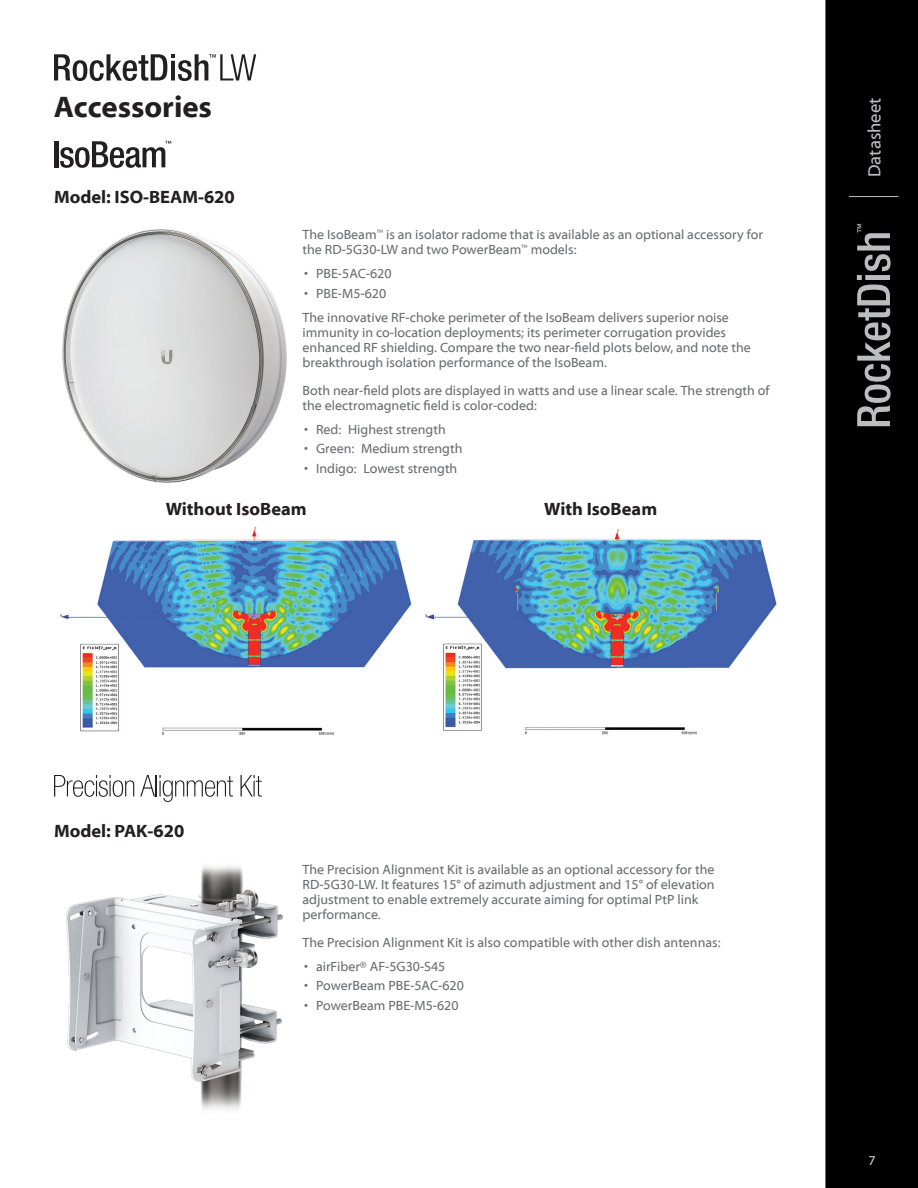
<style>
.page{position:relative;width:918px;height:1188px;background:#fff}
.page>*{position:absolute;margin:0;border:0;box-sizing:border-box;transform-origin:0 0}
.t1{font:700 30px "Myriad Web Pro";color:#231f20}
.t2{font:700 18px "Myriad Web Pro";color:#231f20}
.t3{font:18px "Myriad Web Pro";color:#bcbdc0}
.t4{font:13.5px/15px "Myriad Web Pro";color:#6c6d70}
.t5{font:13.5px "Myriad Web Pro";color:#d1d2d4}
</style>
<div class="page">
<div style="left:825px;top:0;width:93px;height:1188px;background:#000001"></div>
<hr style="left:849px;top:196px;width:50px;height:1px;background:#bcbdc0">
<svg style="left:857px;top:224px;width:34px;height:202px;background:#4b4c4d"></svg>
<svg style="left:54px;top:54px;width:202px;height:27px"></svg>
<hr style="left:54px;top:141px;width:4px;height:26px;background:#231f20">
<svg style="left:60px;top:141px;width:111px;height:27px"></svg>
<img style="left:62px;top:229px;width:225px;height:254px">
<img style="left:61px;top:527px;width:351px;height:208px">
<img style="left:425px;top:529px;width:351px;height:206px">
<svg style="left:54px;top:775px;width:80px;height:22px"></svg>
<svg style="left:140px;top:775px;width:93px;height:27px"></svg>
<svg style="left:241px;top:775px;width:21px;height:22px"></svg>
<img style="left:67px;top:866px;width:216px;height:244px">
<h1 class="t1" style="left:54px;top:91px;width:160px">Accessories</h1>
<h2 class="t2" style="left:54px;top:187px;width:182px">Model: ISO-BEAM-620</h2>
<p class="t4" style="left:303px;top:228px;width:462px">The IsoBeam<sup>™</sup> is an isolator radome that is available as an optional accessory for the RD-5G30-LW and two PowerBeam<sup>™</sup> models:</p>
<p class="t4" style="left:304px;top:267px;width:89px">• PBE‑5AC-620</p>
<p class="t4" style="left:303px;top:282px;width:428px;line-height:23.9px">• PBE-M5-620<br>The innovative RF‑choke perimeter of the IsoBeam delivers superior noise</p>
<p class="t4" style="left:303px;top:325px;width:450px">immunity in co-location deployments; its perimeter corrugation provides enhanced RF shielding. Compare the two near-field plots below, and note the breakthrough isolation performance of the IsoBeam.</p>
<p class="t4" style="left:303px;top:383px;width:469px">Both near-field plots are displayed in watts and use a linear scale. The strength of the electromagnetic field is color-coded:</p>
<p class="t4" style="left:304px;top:422px;width:143px">• Red: Highest strength</p>
<p class="t4" style="left:304px;top:442px;width:160px">• Green: Medium strength</p>
<p class="t4" style="left:304px;top:461px;width:155px">• Indigo: Lowest strength</p>
<h2 class="t2" style="left:166px;top:499px;width:143px">Without IsoBeam</h2>
<h2 class="t2" style="left:544px;top:499px;width:114px">With IsoBeam</h2>
<h2 class="t3" style="left:865px;top:177px;width:81px;rotate:-90deg">Datasheet</h2>
<h2 class="t2" style="left:54px;top:821px;width:132px">Model: PAK-620</h2>
<p class="t4" style="left:303px;top:862px;width:414px">The Precision Alignment Kit is available as an optional accessory for the RD‑5G30‑LW. It features 15° of azimuth adjustment and 15° of elevation adjustment to enable extremely accurate aiming for optimal PtP link performance.</p>
<p class="t4" style="left:303px;top:935px;width:419px">The Precision Alignment Kit is also compatible with other dish antennas:</p>
<p class="t4" style="left:304px;top:959px;width:143px">• airFiber® AF-5G30-S45</p>
<p class="t4" style="left:304px;top:979px;width:161px">• PowerBeam PBE-5AC-620</p>
<p class="t4" style="left:304px;top:998px;width:156px">• PowerBeam PBE-M5-620</p>
<p class="t5" style="left:869px;top:1153px;width:9px">7</p>
</div>
